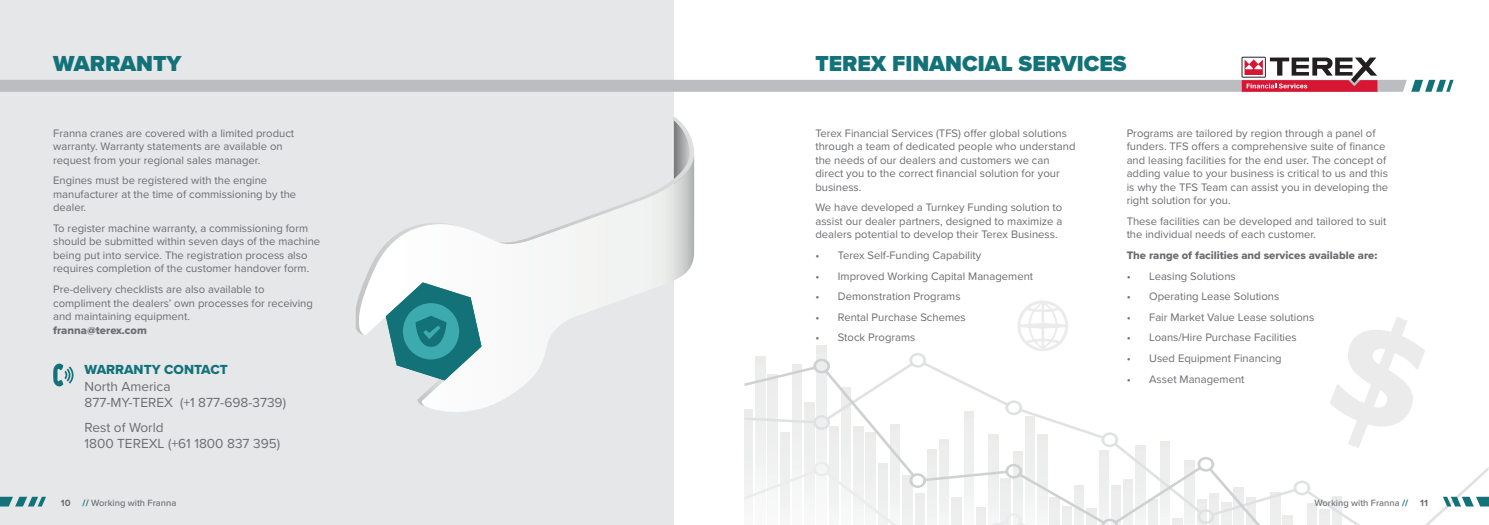
<style>
.page{position:relative;width:1489px;height:525px;background:#fff}
.page>*{position:absolute;margin:0;border:0;box-sizing:border-box;transform-origin:0 0}
.t1{font:900 22.5px "Proxima Nova";color:#137278}
.t2{font:13.62px/16.4px "Proxima Nova";color:#6c6d70}
.t3{font:11.25px/13.5px "Proxima Nova";color:#6c6d70}
.t4{font:11.25px "Proxima Nova Extrabld";color:#6c6d70}
.t5{font:500 9.38px "Proxima Nova";color:#6c6d70}
.t6{font:700 9.38px "Proxima Nova";color:#6c6d70}
.s1{font-family:"Proxima Nova Extrabld"}
.s2{font-family:"Proxima Nova Extrabld";color:#137278}
.s3{font-weight:700;color:#137278}
</style>
<div class="page">
<div style="left:0;top:0;width:673px;height:524px;background:#e6e7e9"></div>
<svg style="left:673px;top:117px;width:21px;height:37px"></svg>
<svg style="left:426px;top:154px;width:268px;height:268px"></svg>
<svg style="left:356px;top:220px;width:125px;height:186px"></svg>
<svg style="left:53px;top:363px;width:21px;height:24px"></svg>
<div style="left:816px;top:345px;width:10px;height:179px;background:#ebebea"></div>
<svg style="left:0;top:57px;width:1453px;height:35px"></svg>
<svg style="left:744px;top:358px;width:744px;height:166px"></svg>
<svg style="left:1329px;top:317px;width:95px;height:131px"></svg>
<svg style="left:1017px;top:300px;width:51px;height:51px"></svg>
<svg style="left:0;top:496px;width:46px;height:10px"></svg>
<svg style="left:1442px;top:496px;width:46px;height:10px"></svg>
<p class="t1" style="left:53px;top:47px;width:130px">WARRANTY</p>
<p class="t3" style="left:53px;top:125px;width:242px">Franna cranes are covered with a limited product warranty. Warranty statements are available on request from your regional sales manager.</p>
<p class="t3" style="left:53px;top:173px;width:245px">Engines must be registered with the engine manufacturer at the time of commissioning by the dealer.</p>
<p class="t3" style="left:53px;top:221px;width:268px">To register machine warranty, a commissioning form should be submitted within seven days of the machine being put into service. The registration process also requires completion of the customer handover form.</p>
<p class="t3" style="left:53px;top:282px;width:261px">Pre-delivery checklists are also available to compliment the dealers’ own processes for receiving and maintaining equipment.<br><span class="s1">franna@terex.com</span></p>
<p class="t2" style="left:84px;top:361px;width:203px"><span class="s2">WARRANTY CONTACT<br></span>North America<br>877-MY-TEREX (+1 877-698-3739)</p>
<p class="t2" style="left:84px;top:418px;width:197px">Rest of World<br>1800 TEREXL (+61 1800 837 395)</p>
<p class="t1" style="left:815px;top:47px;width:313px">TEREX FINANCIAL SERVICES</p>
<p class="t3" style="left:815px;top:125px;width:261px">Terex Financial Services (TFS) offer global solutions through a team of dedicated people who understand the needs of our dealers and customers we can direct you to the correct financial solution for your business.</p>
<p class="t3" style="left:815px;top:200px;width:248px;text-align:justify">We have developed a Turnkey Funding solution to assist our dealer partners, designed to maximize a dealers potential to develop their Terex Business.</p>
<p class="t3" style="left:815px;top:248px;width:167px">• Terex Self-Funding Capability</p>
<p class="t3" style="left:815px;top:268px;width:219px">• Improved Working Capital Management</p>
<p class="t3" style="left:815px;top:289px;width:147px">• Demonstration Programs</p>
<p class="t3" style="left:815px;top:309px;width:152px">• Rental Purchase Schemes</p>
<p class="t3" style="left:815px;top:330px;width:102px">• Stock Programs</p>
<p class="t3" style="left:1126px;top:125px;width:263px">Programs are tailored by region through a panel of funders. TFS offers a comprehensive suite of finance and leasing facilities for the end user. The concept of adding value to your business is critical to us and this is why the TFS Team can assist you in developing the right solution for you.</p>
<p class="t3" style="left:1126px;top:214px;width:261px">These facilities can be developed and tailored to suit the individual needs of each customer.</p>
<p class="t4" style="left:1126px;top:246px;width:252px">The range of facilities and services available are:</p>
<p class="t3" style="left:1126px;top:268px;width:111px">• Leasing Solutions</p>
<p class="t3" style="left:1126px;top:289px;width:154px">• Operating Lease Solutions</p>
<p class="t3" style="left:1126px;top:309px;width:189px">• Fair Market Value Lease solutions</p>
<p class="t3" style="left:1126px;top:330px;width:171px">• Loans/Hire Purchase Facilities</p>
<p class="t3" style="left:1126px;top:351px;width:156px">• Used Equipment Financing</p>
<p class="t3" style="left:1126px;top:371px;width:119px">• Asset Management</p>
<p class="t6" style="left:61px;top:495px;width:11px">10</p>
<p class="t5" style="left:83px;top:495px;width:95px"><span class="s3">//</span> Working with Franna</p>
<p class="t5" style="left:1314px;top:495px;width:95px">Working with Franna <span class="s3">//</span></p>
<p class="t6" style="left:1420px;top:495px;width:9px">11</p>
</div>
